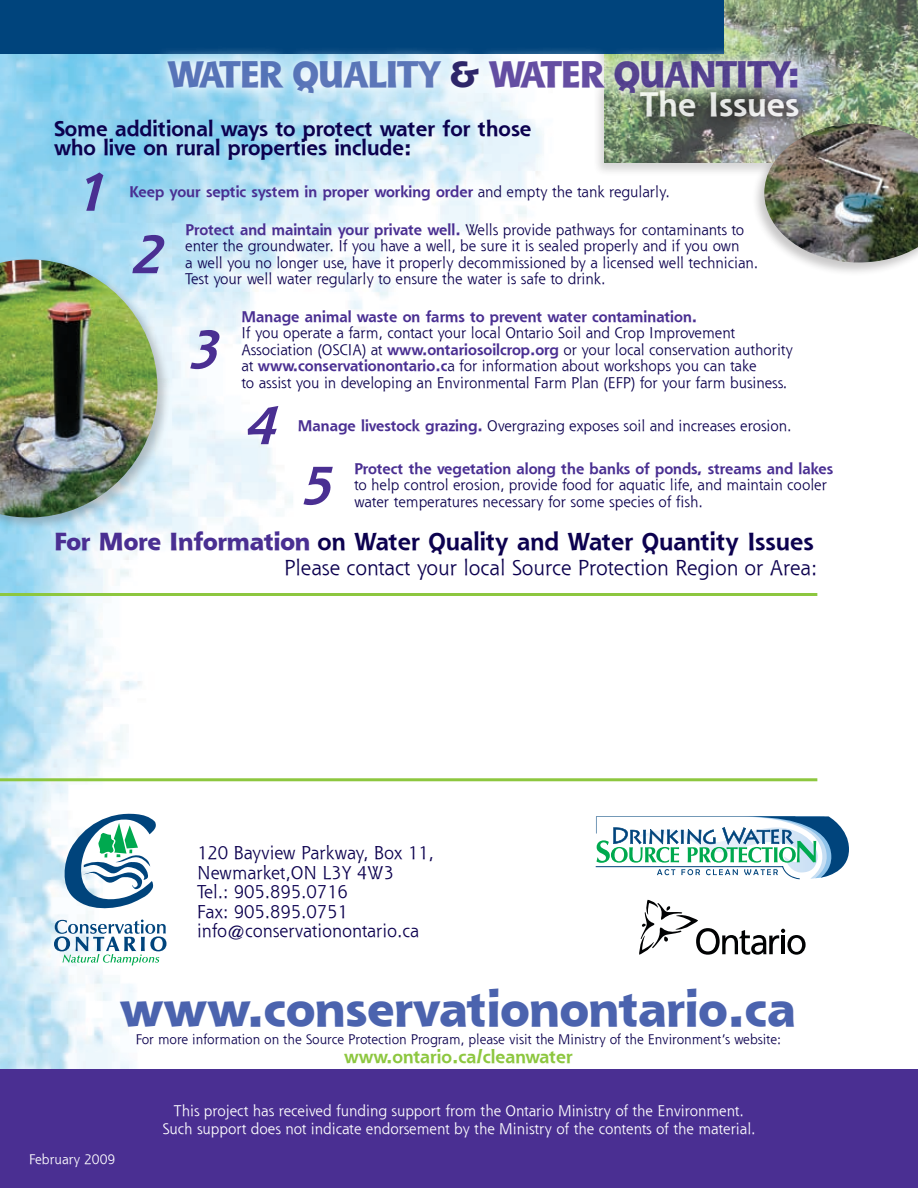
<style>
.page{position:relative;width:918px;height:1188px;background:#fff}
.page>*{position:absolute;margin:0;border:0;box-sizing:border-box;transform-origin:0 0}
.t1{font:italic 700 52.5px "Shannon";color:#4a2f92}
.t2{font:800 48px "Shannon";color:#4b63ae}
.t3{font:800 36px "Shannon";letter-spacing:-.05em;color:#4a2f92}
.t4{font:700 33px "Shannon";color:#fff}
.t5{font:700 24px "Shannon";color:#0c014f}
.t6{font:700 21px/19.5px "Shannon";color:#0c014f}
.t7{font:21px "Shannon";color:#0c014f}
.t8{font:18px/19.5px "Shannon";color:#0c014f}
.t9{font:700 18px "Shannon";color:#8dc73f}
.t10{font:15px/16.5px "Shannon";color:#0c014f}
.t11{font:700 15px "Shannon";color:#4a2f92}
.t12{font:15px/18px "Shannon";color:#fff;text-align:center}
.t13{font:13.5px "Shannon";color:#0c014f}
.t14{font:13.5px "Shannon";color:#fff}
.s1{color:#4b63ae}
.s2{color:#0c014f}
.s3{font-weight:400;color:#0c014f}
.s4{font-weight:700;color:#4a2f92}
.s5{font-weight:800;color:#4a2f92}
</style>
<div class="page">
<img style="left:0;top:54px;width:742px;height:1015px">
<div style="left:592px;top:0;width:326px;height:177px;background:#231f20;opacity:.25"></div>
<img style="left:604px;top:0;width:314px;height:163px">
<div style="left:0;top:257px;width:171px;height:274px;background:#231f20;opacity:.25"></div>
<img style="left:0;top:260px;width:158px;height:258px">
<div style="left:0;top:0;width:724px;height:54px;background:#00447c"></div>
<div style="left:0;top:1069px;width:918px;height:119px;background:#4a2f92"></div>
<hr style="left:0;top:593px;width:817px;height:3px;background:#8dc73f">
<hr style="left:0;top:778px;width:817px;height:3px;background:#8dc73f">
<svg style="left:61px;top:814px;width:95px;height:98px"></svg>
<svg style="left:54px;top:920px;width:112px;height:45px"></svg>
<svg style="left:639px;top:900px;width:167px;height:55px"></svg>
<svg style="left:596px;top:816px;width:253px;height:63px"></svg>
<div style="left:623px;top:74px;width:188px;height:56px;background:#231f20;opacity:.75"></div>
<svg style="left:151px;top:44px;width:659px;height:62px"></svg>
<div style="left:752px;top:121px;width:166px;height:156px;background:#231f20;opacity:.25"></div>
<img style="left:764px;top:123px;width:154px;height:139px">
<h3 class="t3" style="left:167px;top:52px;width:634px"><span class="s1">Water Quality</span> <span class="s2">&amp;</span> Water Quantity:</h3>
<h3 class="t4" style="left:640px;top:85px;width:161px">The Issues</h3>
<h3 class="t6" style="left:54px;top:118px;width:479px">Some additional ways to protect water for those who live on rural properties include:</h3>
<h1 class="t1" style="left:74px;top:161px;width:51px">1</h1>
<p class="t11" style="left:129px;top:183px;width:542px">Keep your septic system in proper working order <span class="s3">and empty the tank regularly.</span></p>
<h1 class="t1" style="left:130px;top:223px;width:51px">2</h1>
<p class="t10" style="left:185px;top:221px;width:575px"><span class="s4">Protect and maintain your private well.</span> Wells provide pathways for contaminants to enter the groundwater. If you have a well, be sure it is sealed properly and if you own<br>a well you no longer use, have it properly decommissioned by a licensed well technician.<br>Test your well water regularly to ensure the water is safe to drink.</p>
<h1 class="t1" style="left:186px;top:318px;width:51px">3</h1>
<p class="t11" style="left:242px;top:307px;width:457px">Manage animal waste on farms to prevent water contamination.</p>
<p class="t10" style="left:242px;top:324px;width:553px">If you operate a farm, contact your local Ontario Soil and Crop Improvement Association (OSCIA) at <span class="s4">www.ontariosoilcrop.org</span> or your local conservation authority at <span class="s4">www.conservationontario.c</span>a for information about workshops you can take<br>to assist you in developing an Environmental Farm Plan (EFP) for your farm business.</p>
<h1 class="t1" style="left:242px;top:394px;width:51px">4</h1>
<p class="t10" style="left:298px;top:417px;width:495px"><span class="s4">Manage livestock grazing.</span> Overgrazing exposes soil and increases erosion.</p>
<h1 class="t1" style="left:298px;top:454px;width:51px">5</h1>
<p class="t11" style="left:354px;top:459px;width:481px">Protect the vegetation along the banks of ponds, streams and lakes</p>
<p class="t10" style="left:354px;top:477px;width:475px">to help control erosion, provide food for aquatic life, and maintain cooler water temperatures necessary for some species of fish.</p>
<h3 class="t5" style="left:54px;top:527px;width:761px"><span class="s5">For More Information</span> on Water Quality and Water Quantity Issues</h3>
<h3 class="t7" style="left:284px;top:555px;width:535px">Please contact your local Source Protection Region or Area:</h3>
<p class="t8" style="left:197px;top:843px;width:238px">120 Bayview Parkway, Box 11,<br>Newmarket,ON L3Y 4W3<br>Tel.: 905.895.0716<br>Fax: 905.895.0751 info@conservationontario.ca</p>
<h2 class="t2" style="left:120px;top:978px;width:677px">www.conservationontario.ca</h2>
<p class="t13" style="left:136px;top:1030px;width:647px">For more information on the Source Protection Program, please visit the Ministry of the Environment’s website:</p>
<p class="t9" style="left:344px;top:1046px;width:230px">www.ontario.ca/cleanwater</p>
<p class="t14" style="left:29px;top:1151px;width:87px">February 2009</p>
<p class="t12" style="left:162px;top:1102px;width:595px">This project has received funding support from the Ontario Ministry of the Environment.<br>Such support does not indicate endorsement by the Ministry of the contents of the material.</p>
</div>
